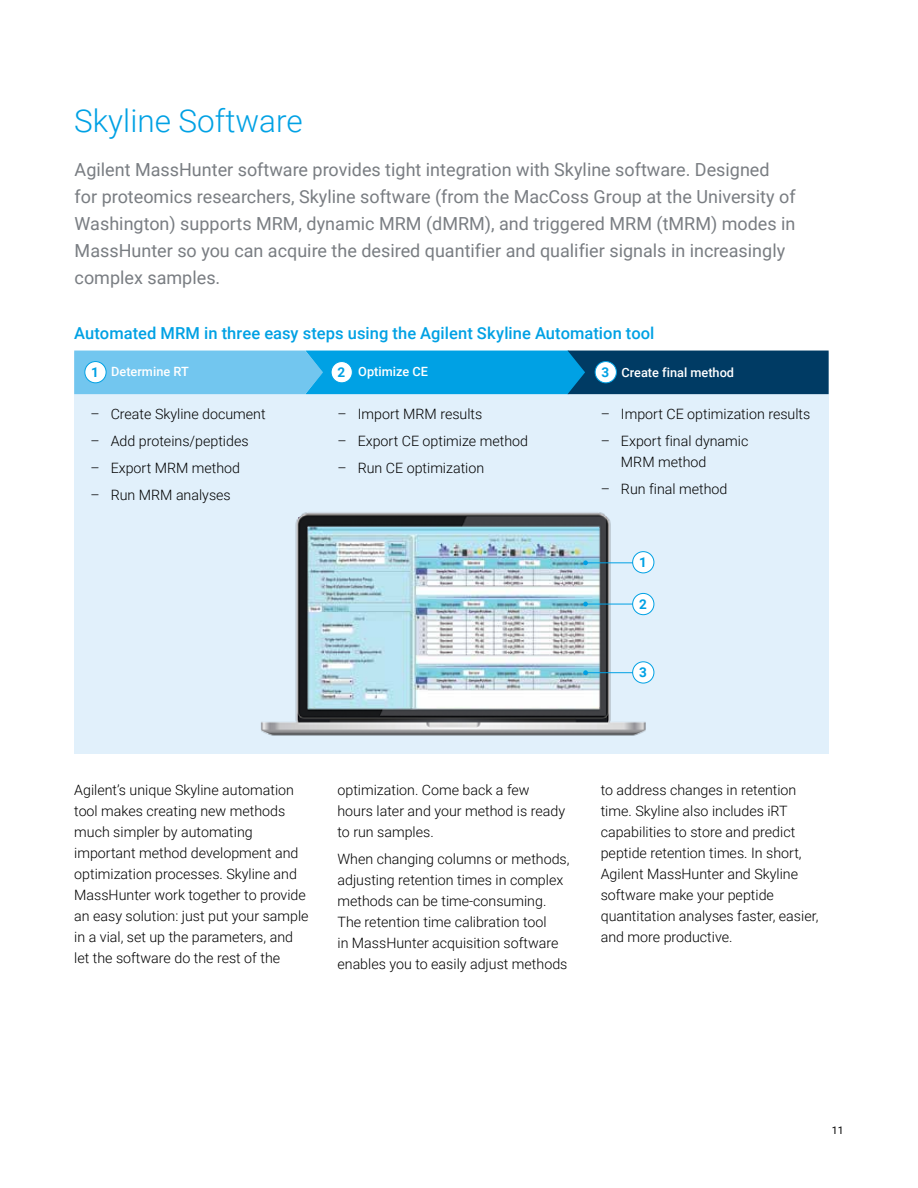
<style>
.page{position:relative;width:918px;height:1188px;background:#fff}
.page>*{position:absolute;margin:0;border:0;box-sizing:border-box;transform-origin:0 0}
.t1{font:300 31.5px "Roboto";color:#00a1e4}
.t2{font:18px/27px "Roboto";color:#797d82}
.t3{font:500 16.5px "Roboto";letter-spacing:.005em;color:#00a1e4}
.t4{font:300 14.25px/21px "Roboto";color:#000}
.t5{font:700 13.5px "Roboto";color:#00a1e4}
.t6{font:500 12.75px "Roboto";color:#fff}
.t7{font:10.5px "Roboto";color:#000}
.s1{font-weight:700;font-size:13.5px;color:#00a1e4}
</style>
<div class="page">
<div style="left:74px;top:352px;width:755px;height:402px;background:#e1f0fb"></div>
<img style="left:261px;top:512px;width:394px;height:224px">
<svg style="left:74px;top:351px;width:755px;height:43px;background:#248abc"></svg>
<div style="left:85px;top:362px;width:21px;height:21px;background:#fff;border-radius:50%"></div>
<div style="left:84px;top:361px;width:22px;height:22px;border:1px solid #00a1e4;border-radius:50%"></div>
<div style="left:331px;top:362px;width:21px;height:21px;background:#fff;border-radius:50%"></div>
<div style="left:331px;top:361px;width:22px;height:22px;border:1px solid #00a1e4;border-radius:50%"></div>
<div style="left:595px;top:362px;width:21px;height:21px;background:#fff;border-radius:50%"></div>
<div style="left:595px;top:361px;width:22px;height:22px;border:1px solid #00a1e4;border-radius:50%"></div>
<div style="left:633px;top:552px;width:21px;height:21px;background:#fff;border-radius:50%"></div>
<div style="left:632px;top:551px;width:22px;height:22px;border:1px solid #00a1e4;border-radius:50%"></div>
<svg style="left:583px;top:560px;width:5px;height:5px"></svg>
<hr style="left:586px;top:563px;width:47px;height:1px;background:#00a1e4">
<div style="left:633px;top:593px;width:21px;height:22px;background:#fff;border-radius:50%"></div>
<div style="left:632px;top:593px;width:22px;height:22px;border:1px solid #00a1e4;border-radius:50%"></div>
<svg style="left:583px;top:602px;width:5px;height:4px"></svg>
<hr style="left:586px;top:604px;width:47px;height:1px;background:#00a1e4">
<div style="left:633px;top:662px;width:21px;height:21px;background:#fff;border-radius:50%"></div>
<div style="left:632px;top:661px;width:22px;height:22px;border:1px solid #00a1e4;border-radius:50%"></div>
<svg style="left:583px;top:670px;width:5px;height:5px"></svg>
<hr style="left:586px;top:672px;width:47px;height:1px;background:#00a1e4">
<h1 class="t1" style="left:74px;top:99px;width:230px">Skyline Software</h1>
<p class="t2" style="left:75px;top:155px;width:723px">Agilent MassHunter software provides tight integration with Skyline software. Designed for proteomics researchers, Skyline software (from the MacCoss Group at the University of Washington) supports MRM, dynamic MRM (dMRM), and triggered MRM (tMRM) modes in MassHunter so you can acquire the desired quantifier and qualifier signals in increasingly complex samples.</p>
<p class="t3" style="left:74px;top:321px;width:582px">Automated MRM in three easy steps using the Agilent Skyline Automation tool</p>
<p class="t6" style="left:111px;top:363px;width:79px">Determine RT</p>
<p class="t6" style="left:622px;top:363px;width:114px">Create final method</p>
<p class="t4" style="left:90px;top:403px;width:177px">– Create Skyline document</p>
<p class="t4" style="left:90px;top:430px;width:160px">– Add proteins/peptides</p>
<p class="t4" style="left:90px;top:457px;width:151px">– Export MRM method</p>
<p class="t4" style="left:90px;top:484px;width:142px">– Run MRM analyses</p>
<p class="t5" style="left:91px;top:363px;width:9px">1</p>
<p class="t6" style="left:338px;top:363px;width:92px"><span class="s1">2</span> Optimize CE</p>
<p class="t5" style="left:602px;top:363px;width:9px">3</p>
<p class="t4" style="left:337px;top:403px;width:146px">– Import MRM results</p>
<p class="t4" style="left:337px;top:430px;width:192px">– Export CE optimize method</p>
<p class="t4" style="left:337px;top:457px;width:148px">– Run CE optimization</p>
<p class="t4" style="left:601px;top:403px;width:211px">– Import CE optimization results</p>
<p class="t4" style="left:621px;top:430px;width:129px;text-indent:-20px">– Export final dynamic<br>MRM method</p>
<p class="t4" style="left:601px;top:478px;width:128px">– Run final method</p>
<p class="t5" style="left:639px;top:553px;width:9px">1</p>
<p class="t5" style="left:639px;top:595px;width:9px">2</p>
<p class="t5" style="left:639px;top:663px;width:9px">3</p>
<p class="t4" style="left:74px;top:779px;width:236px">Agilent’s unique Skyline automation tool makes creating new methods much simpler by automating important method development and optimization processes. Skyline and MassHunter work together to provide an easy solution: just put your sample in a vial, set up the parameters, and let the software do the rest of the</p>
<p class="t4" style="left:337px;top:779px;width:229px">optimization. Come back a few hours later and your method is ready to run samples.</p>
<p class="t4" style="left:337px;top:848px;width:234px">When changing columns or methods, adjusting retention times in complex methods can be time-consuming.<br>The retention time calibration tool<br>in MassHunter acquisition software enables you to easily adjust methods</p>
<p class="t4" style="left:601px;top:779px;width:219px">to address changes in retention time. Skyline also includes iRT capabilities to store and predict peptide retention times. In short,<br>Agilent MassHunter and Skyline software make your peptide quantitation analyses faster, easier, and more productive.</p>
<p class="t7" style="left:832px;top:1123px;width:13px">11</p>
</div>
